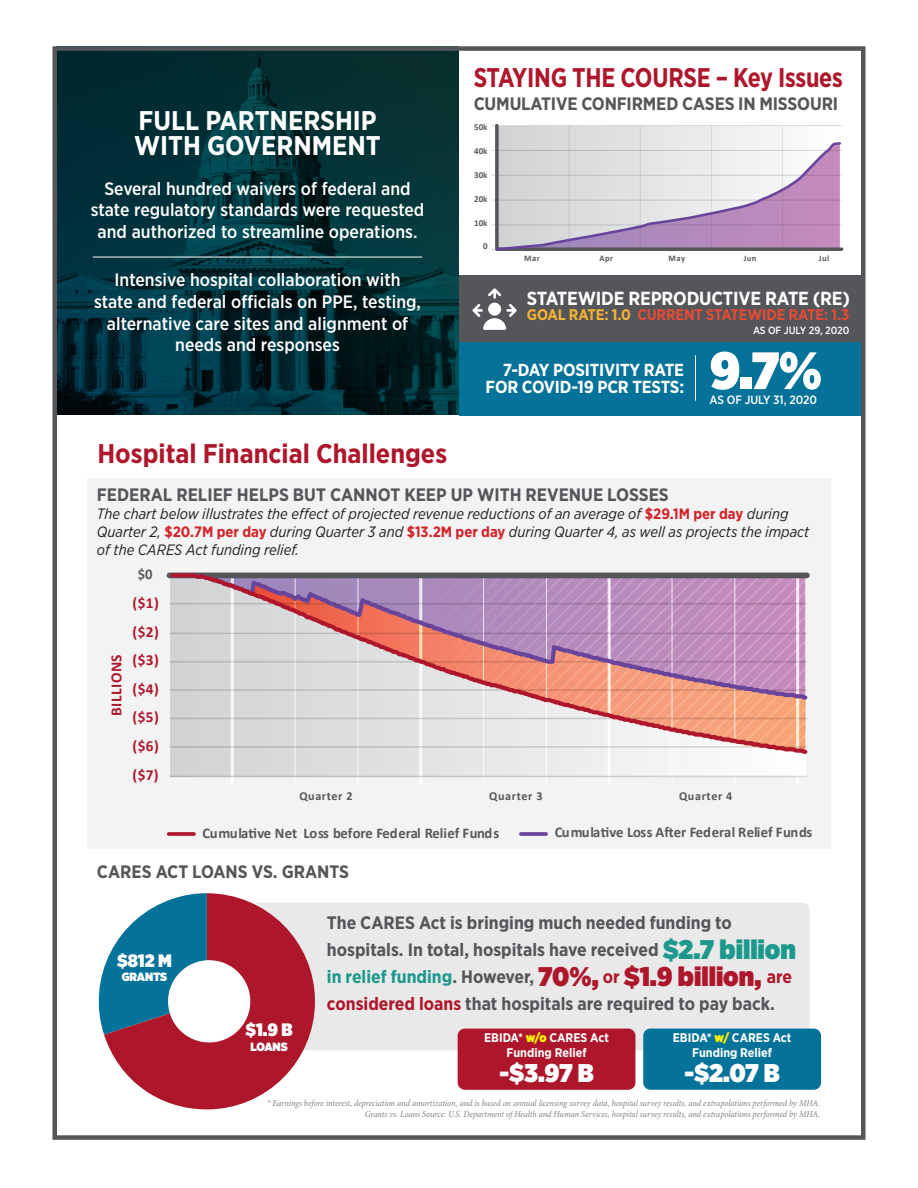
<style>
.page{position:relative;width:918px;height:1188px;background:#fff}
.page>*{position:absolute;margin:0;border:0;box-sizing:border-box;transform-origin:0 0}
.t1{font:900 52.5px "Gotham Narrow";color:#fff}
.t2{font:900 27px "Gotham Narrow";color:#ae172b}
.t3{font:700 27px/25.5px "Gotham Narrow";color:#fff}
.t4{font:700 27px "Gotham Narrow";color:#ae172b}
.t5{font:700 27px "Gotham Narrow";color:#ae172b;scale:.91 1}
.t6{font:900 25.65px "Gotham Narrow";color:#fff}
.t7{font:700 18.9px "Gotham Narrow";letter-spacing:-.01em;color:#fff}
.t8{font:700 18px/27px "Gotham Narrow";color:#54565a}
.t9{font:500 18px/21.6px "Gotham Narrow";color:#fff;text-align:center}
.t10{font:900 18px "Gotham Narrow";color:#fff}
.t11{font:700 17.4px/17.4px "Gotham Narrow";letter-spacing:-.01em;color:#fff;text-align:right}
.t12{font:700 15.6px "Calibri";letter-spacing:.03em;color:#ae172b}
.t13{font:700 15.3px "Gotham Narrow";letter-spacing:-.01em;color:#e74b36}
.t14{font:700 15.3px "Calibri";color:#ae172b}
.t15{font:italic 15px/18px "Gotham Narrow";color:#231f20}
.t16{font:700 14.85px "Calibri";color:#595959}
.t17{font:700 12.45px/15px "Gotham Narrow";color:#fff;text-align:center}
.t18{font:700 12.15px "Calibri";letter-spacing:.05em;color:#54565a}
.t19{font:500 12px "Gotham Narrow";letter-spacing:-.01em;color:#fff}
.t20{font:900 12px "Gotham Narrow";color:#fff}
.t21{font:500 10.5px "Gotham Narrow";letter-spacing:-.01em;color:#fff}
.t22{font:700 9.15px "Calibri";color:#595959}
.t23{font:italic 9px "Minion Pro";letter-spacing:-.01em;color:#808285;scale:.95 1}
.t24{font:700 8.55px "Calibri";letter-spacing:.05em;color:#54565a}
.s1{color:#f6b332}
.s2{font-weight:700;font-style:normal;color:#d1232a}
.s3{font-weight:900;font-size:27px;color:#1c998c}
.s4{font-weight:700;font-size:18px;color:#1c998c}
.s5{font-weight:700;font-size:18px;color:#54565a}
.s6{font-weight:700;font-size:18px}
.s7{color:#ae172b}
.s8{font-weight:900;color:#fff101}
</style>
<div class="page">
<div style="left:459px;top:275px;width:405px;height:68px;background:#54565a"></div>
<div style="left:459px;top:342px;width:405px;height:74px;background:#057399"></div>
<svg style="left:57px;top:51px;width:402px;height:364px;background:#012f37"></svg>
<div style="left:87px;top:479px;width:744px;height:370px;background:#f3f3f3"></div>
<hr style="left:492px;top:150px;width:350px;height:1px;background:#dad9d8">
<hr style="left:492px;top:175px;width:350px;height:1px;background:#dad9d8">
<hr style="left:492px;top:200px;width:350px;height:1px;background:#dad9d8">
<hr style="left:492px;top:224px;width:350px;height:1px;background:#dad9d8">
<hr style="left:492px;top:125px;width:350px;height:1px;background:#dad9d8">
<hr style="left:492px;top:249px;width:350px;height:1px;background:#dad9d8">
<svg style="left:493px;top:124px;width:351px;height:127px"></svg>
<svg style="left:494px;top:141px;width:348px;height:110px;background:#cdbfd1"></svg>
<div style="left:169px;top:575px;width:636px;height:201px;background:linear-gradient(to right,#d0d1d4,#fefefe)"></div>
<hr style="left:169px;top:575px;width:1px;height:209px;background:#e6e7e9">
<hr style="left:231px;top:575px;width:3px;height:209px;background:#e6e7e9">
<hr style="left:295px;top:575px;width:1px;height:209px;background:#e6e7e9">
<hr style="left:358px;top:575px;width:1px;height:209px;background:#e6e7e9">
<hr style="left:419px;top:575px;width:3px;height:209px;background:#e6e7e9">
<hr style="left:483px;top:575px;width:1px;height:209px;background:#e6e7e9">
<hr style="left:546px;top:575px;width:1px;height:209px;background:#e6e7e9">
<hr style="left:608px;top:575px;width:3px;height:209px;background:#e6e7e9">
<hr style="left:672px;top:575px;width:1px;height:209px;background:#e6e7e9">
<hr style="left:734px;top:575px;width:1px;height:209px;background:#e6e7e9">
<hr style="left:796px;top:575px;width:3px;height:209px;background:#e6e7e9">
<hr style="left:169px;top:776px;width:638px;height:1px;background:#dad9d8">
<svg style="left:168px;top:572px;width:641px;height:184px;background:#ceacb8"></svg>
<svg style="left:521px;top:832px;width:25px;height:4px"></svg>
<svg style="left:169px;top:832px;width:25px;height:4px"></svg>
<div style="left:251px;top:903px;width:559px;height:147px;background:#e9e9e9;border-radius:7px"></div>
<div style="left:458px;top:1029px;width:177px;height:61px;background:#ae172b;border-radius:7px"></div>
<div style="left:643px;top:1029px;width:178px;height:61px;background:#057399;border-radius:7px"></div>
<svg style="left:98px;top:968px;width:6px;height:66px"></svg>
<svg style="left:104px;top:893px;width:211px;height:216px;fill:#ae172b"></svg>
<div style="left:168px;top:960px;width:82px;height:82px;background:#fff;border-radius:50%"></div>
<div style="left:52px;top:46px;width:814px;height:1094px;border:4px solid #54565a"></div>
<hr style="left:93px;top:257px;width:329px;height:1px;background:#fff">
<hr style="left:695px;top:355px;width:1px;height:46px;background:#fff">
<svg style="left:472px;top:288px;width:45px;height:42px"></svg>
<p class="t3" style="left:134px;top:107px;width:248px">FULL PARTNERSHIP<br>WITH GOVERNMENT</p>
<p class="t9" style="left:91px;top:177px;width:335px">Several hundred waivers of federal and state regulatory standards were requested and authorized to streamline operations.</p>
<p class="t9" style="left:94px;top:269px;width:329px">Intensive hospital collaboration with state and federal officials on PPE, testing, alternative care sites and alignment of needs and responses</p>
<p class="t4" style="left:98px;top:436px;width:351px">Hospital Financial Challenges</p>
<p class="t5" style="left:474px;top:61px;width:407px">STAYING THE COURSE – Key Issues</p>
<p class="t8" style="left:474px;top:90px;width:366px">CUMULATIVE CONFIRMED CASES IN MISSOURI</p>
<p class="t22" style="left:474px;top:120px;width:15px">50k</p>
<p class="t22" style="left:474px;top:144px;width:15px">40k</p>
<p class="t22" style="left:474px;top:168px;width:15px">30k</p>
<p class="t22" style="left:474px;top:192px;width:15px">20k</p>
<p class="t22" style="left:474px;top:216px;width:15px">10k</p>
<p class="t22" style="left:483px;top:240px;width:6px">0</p>
<p class="t24" style="left:524px;top:252px;width:17px">Mar</p>
<p class="t24" style="left:600px;top:252px;width:15px">Apr</p>
<p class="t24" style="left:669px;top:252px;width:18px">May</p>
<p class="t24" style="left:744px;top:252px;width:14px">Jun</p>
<p class="t24" style="left:819px;top:252px;width:12px">Jul</p>
<p class="t7" style="left:527px;top:286px;width:325px">STATEWIDE REPRODUCTIVE RATE (RE)</p>
<p class="t13" style="left:527px;top:305px;width:324px"><span class="s1">GOAL RATE: 1.0</span> CURRENT STATEWIDE RATE: 1.3</p>
<p class="t21" style="left:753px;top:324px;width:98px">AS OF JULY 29, 2020</p>
<p class="t11" style="left:486px;top:361px;width:200px">7-DAY POSITIVITY RATE<br>FOR COVID-19 PCR TESTS:</p>
<p class="t1" style="left:710px;top:335px;width:114px">9.7%</p>
<p class="t19" style="left:710px;top:392px;width:109px">AS OF JULY 31, 2020</p>
<p class="t8" style="left:97px;top:481px;width:573px">FEDERAL RELIEF HELPS BUT CANNOT KEEP UP WITH REVENUE LOSSES</p>
<p class="t15" style="left:97px;top:504px;width:714px">The chart below illustrates the effect of projected revenue reductions of an average of <span class="s2">$29.1M per day</span> during<br>Quarter 2, <span class="s2">$20.7M per day</span> during Quarter 3 and <span class="s2">$13.2M per day</span> during Quarter 4, as well as projects the impact of the CARES Act funding relief.</p>
<p class="t16" style="left:138px;top:564px;width:16px">$0</p>
<p class="t14" style="left:133px;top:592px;width:28px">($1)</p>
<p class="t12" style="left:105px;top:716px;width:63px;rotate:-90deg">BILLIONS</p>
<p class="t14" style="left:133px;top:621px;width:28px">($2)</p>
<p class="t14" style="left:133px;top:649px;width:28px">($3)</p>
<p class="t14" style="left:132px;top:678px;width:28px">($4)</p>
<p class="t14" style="left:132px;top:707px;width:28px">($5)</p>
<p class="t14" style="left:132px;top:735px;width:28px">($6)</p>
<p class="t14" style="left:132px;top:764px;width:28px">($7)</p>
<p class="t18" style="left:299px;top:787px;width:55px">Quarter 2</p>
<p class="t18" style="left:489px;top:787px;width:55px">Quarter 3</p>
<p class="t18" style="left:679px;top:787px;width:55px">Quarter 4</p>
<p class="t16" style="left:203px;top:823px;width:298px">Cumulative Net Loss before Federal Relief Funds</p>
<p class="t16" style="left:555px;top:822px;width:259px">Cumulative Loss After Federal Relief Funds</p>
<p class="t8" style="left:97px;top:858px;width:254px">CARES ACT LOANS VS. GRANTS</p>
<p class="t10" style="left:117px;top:949px;width:56px">$812 M</p>
<p class="t20" style="left:122px;top:969px;width:47px">GRANTS</p>
<p class="t8" style="left:327px;top:909px;width:471px">The CARES Act is bringing much needed funding to hospitals. In total, hospitals have received <span class="s3">$2.7 billion</span></p>
<p class="t2" style="left:327px;top:958px;width:466px"><span class="s4">in relief funding</span><span class="s5">. However,</span> 70%, <span class="s6">or</span> $1.9 billion, <span class="s6">are</span></p>
<p class="t8" style="left:327px;top:990px;width:450px"><span class="s7">considered loans</span> that hospitals are required to pay back.</p>
<p class="t10" style="left:245px;top:1018px;width:49px">$1.9 B</p>
<p class="t20" style="left:250px;top:1038px;width:39px">LOANS</p>
<p class="t17" style="left:673px;top:1030px;width:120px">EBIDA* <span class="s8">w/</span> CARES Act<br>Funding Relief</p>
<p class="t6" style="left:684px;top:1056px;width:97px">-$2.07 B</p>
<p class="t23" style="left:267px;top:1097px;width:584px">* Earnings before interest, depreciation and amortization, and is based on annual licensing survey data, hospital survey results, and extrapolations performed by MHA.</p>
<p class="t23" style="left:365px;top:1108px;width:481px">Grants vs. Loans Source: U.S. Department of Health and Human Services, hospital survey results, and extrapolations performed by MHA.</p>
<p class="t17" style="left:484px;top:1030px;width:126px">EBIDA* <span class="s8">w/o</span> CARES Act<br>Funding Relief</p>
<p class="t6" style="left:499px;top:1056px;width:96px">-$3.97 B</p>
</div>
